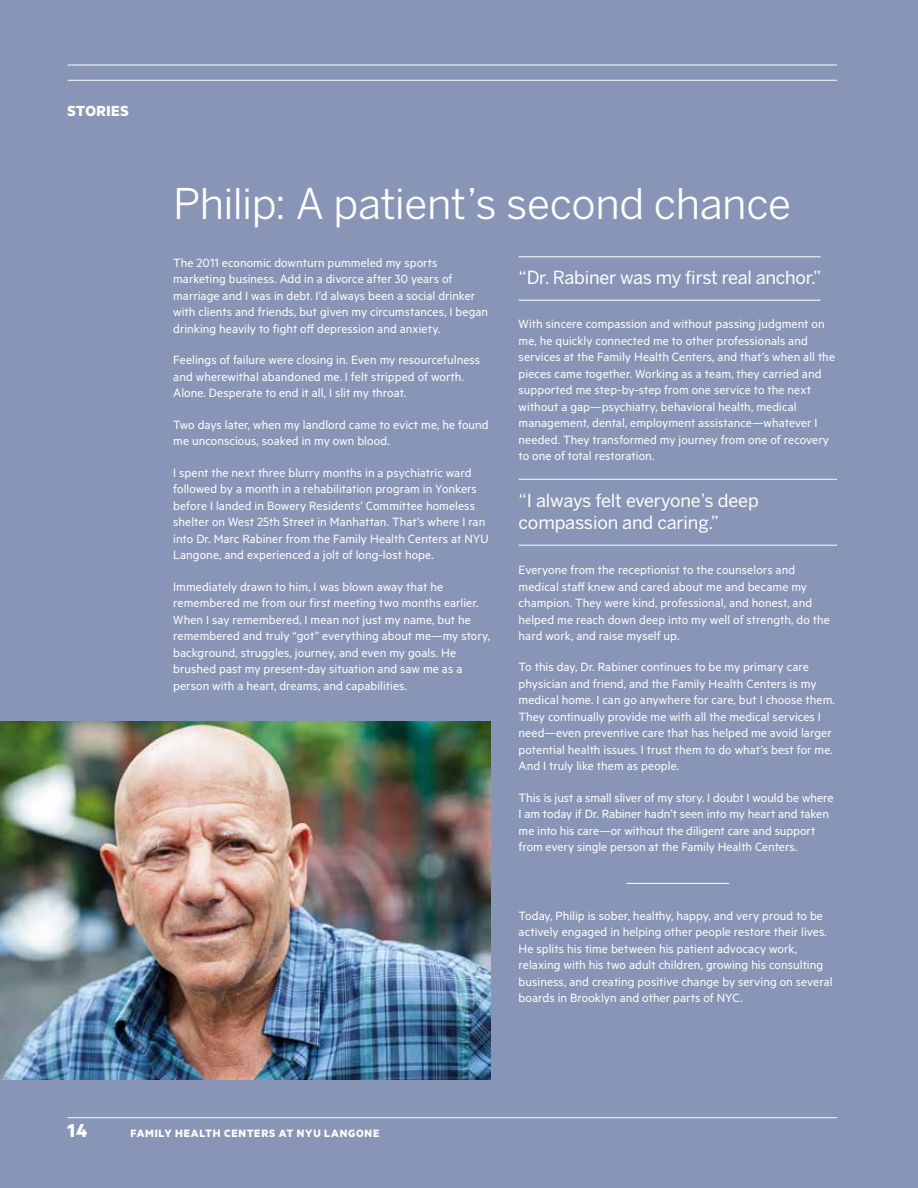
<style>
.page{position:relative;width:918px;height:1188px;background:#8995b6}
.page>*{position:absolute;margin:0;border:0;box-sizing:border-box;transform-origin:0 0}
.t1{font:42px "Benton Sans";letter-spacing:-.01em;color:#fff}
.t2{font:700 21px "Metric";color:#fff}
.t3{font:18px/22.5px "Benton Sans";letter-spacing:-.015em;color:#fff}
.t4{font:700 16.5px "Metric";letter-spacing:.03em;color:#fff}
.t5{font:13.5px/16.5px "Metric";letter-spacing:.005em;color:#fff}
.t6{font:700 12px "Metric";letter-spacing:.065em;color:#fff}
</style>
<div class="page">
<hr style="left:627px;top:883px;width:102px;height:1px;background:#fff">
<img style="left:0;top:721px;width:490px;height:359px">
<hr style="left:519px;top:256px;width:302px;height:1px;background:#fff">
<hr style="left:519px;top:300px;width:302px;height:1px;background:#fff">
<hr style="left:519px;top:479px;width:318px;height:1px;background:#fff">
<hr style="left:519px;top:545px;width:318px;height:1px;background:#fff">
<hr style="left:68px;top:80px;width:769px;height:1px;background:#fff">
<hr style="left:68px;top:65px;width:769px;height:1px;background:#fff">
<hr style="left:68px;top:1117px;width:769px;height:1px;background:#fff">
<p class="t4" style="left:68px;top:101px;width:63px">STORIES</p>
<h1 class="t1" style="left:173px;top:179px;width:619px">Philip: A patient’s second chance</h1>
<p class="t5" style="left:173px;top:254px;width:317px">The 2011 economic downturn pummeled my sports marketing business. Add in a divorce after 30 years of marriage and I was in debt. I’d always been a social drinker with clients and friends, but given my circumstances, I began drinking heavily to fight off depression and anxiety.</p>
<p class="t5" style="left:173px;top:351px;width:309px">Feelings of failure were closing in. Even my resourcefulness and wherewithal abandoned me. I felt stripped of worth.<br>Alone. Desperate to end it all, I slit my throat.</p>
<p class="t5" style="left:173px;top:416px;width:317px">Two days later, when my landlord came to evict me, he found me unconscious, soaked in my own blood.</p>
<p class="t5" style="left:173px;top:464px;width:317px">I spent the next three blurry months in a psychiatric ward followed by a month in a rehabilitation program in Yonkers before I landed in Bowery Residents’ Committee homeless shelter on West 25th Street in Manhattan. That’s where I ran into Dr. Marc Rabiner from the Family Health Centers at NYU Langone, and experienced a jolt of long-lost hope.</p>
<p class="t5" style="left:173px;top:578px;width:318px">Immediately drawn to him, I was blown away that he remembered me from our first meeting two months earlier.<br>When I say remembered, I mean not just my name, but he remembered and truly “got” everything about me—my story, background, struggles, journey, and even my goals. He brushed past my present-day situation and saw me as a person with a heart, dreams, and capabilities.</p>
<h3 class="t3" style="left:519px;top:266px;width:304px">“Dr. Rabiner was my first real anchor.”</h3>
<p class="t5" style="left:519px;top:315px;width:318px">With sincere compassion and without passing judgment on me, he quickly connected me to other professionals and services at the Family Health Centers, and that’s when all the pieces came together. Working as a team, they carried and supported me step-by-step from one service to the next without a gap—psychiatry, behavioral health, medical management, dental, employment assistance—whatever I needed. They transformed my journey from one of recovery to one of total restoration.</p>
<h3 class="t3" style="left:519px;top:489px;width:242px">“I always felt everyone’s deep compassion and caring.”</h3>
<p class="t5" style="left:519px;top:561px;width:313px">Everyone from the receptionist to the counselors and medical staff knew and cared about me and became my champion. They were kind, professional, and honest, and helped me reach down deep into my well of strength, do the hard work, and raise myself up.</p>
<p class="t5" style="left:519px;top:659px;width:318px">To this day, Dr. Rabiner continues to be my primary care physician and friend, and the Family Health Centers is my medical home. I can go anywhere for care, but I choose them.<br>They continually provide me with all the medical services I need—even preventive care that has helped me avoid larger potential health issues. I trust them to do what’s best for me.<br>And I truly like them as people.</p>
<p class="t5" style="left:519px;top:789px;width:316px">This is just a small sliver of my story. I doubt I would be where I am today if Dr. Rabiner hadn’t seen into my heart and taken me into his care—or without the diligent care and support from every single person at the Family Health Centers.</p>
<p class="t5" style="left:519px;top:907px;width:315px">Today, Philip is sober, healthy, happy, and very proud to be actively engaged in helping other people restore their lives.<br>He splits his time between his patient advocacy work, relaxing with his two adult children, growing his consulting business, and creating positive change by serving on several boards in Brooklyn and other parts of NYC.</p>
<h2 class="t2" style="left:67px;top:1117px;width:21px">14</h2>
<p class="t6" style="left:130px;top:1126px;width:250px">FAMILY HEALTH CENTERS AT NYU LANGONE</p>
</div>
